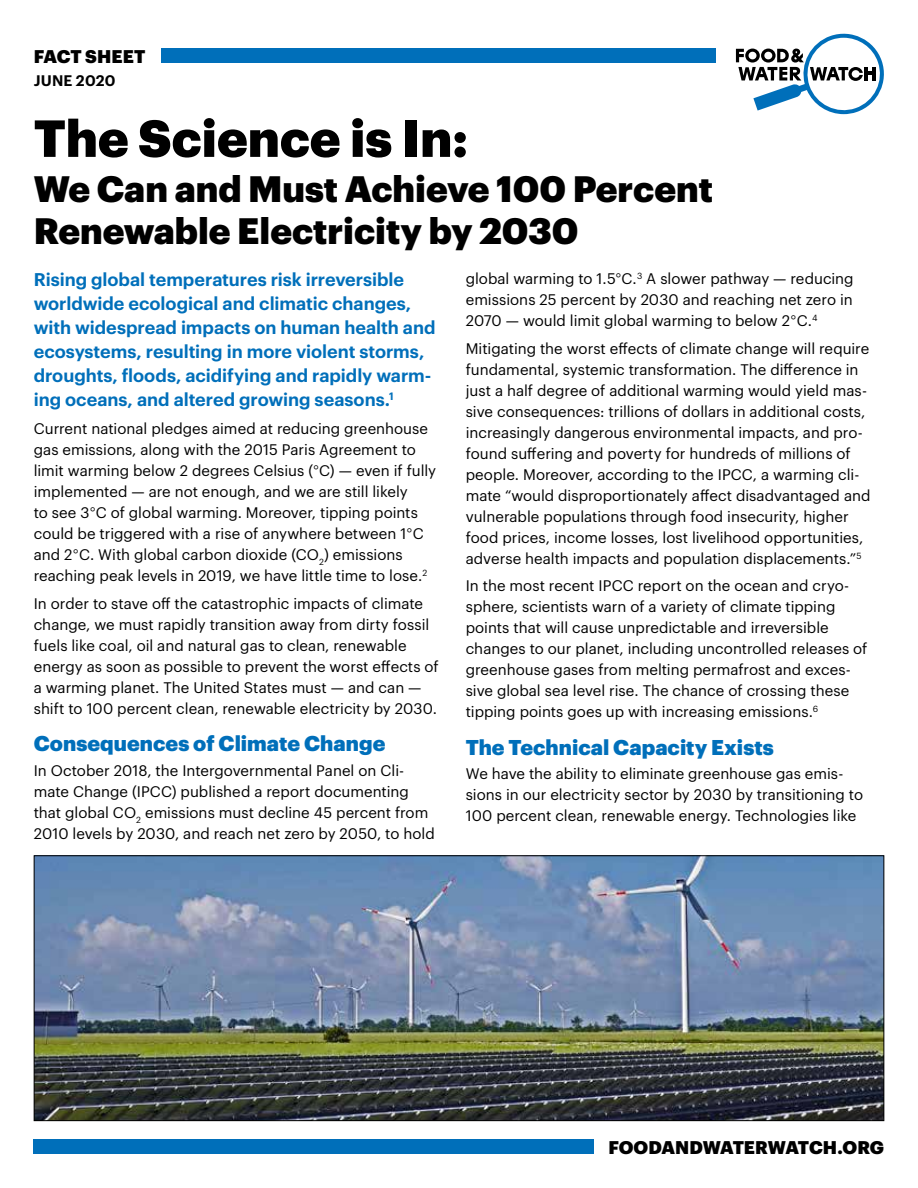
<style>
.page{position:relative;width:918px;height:1188px;background:#fff}
.page>*{position:absolute;margin:0;border:0;box-sizing:border-box;transform-origin:0 0}
.t1{font:900 51px "Graphik";color:#000}
.t2{font:900 36px/42px "Graphik";color:#000}
.t3{font:900 21px "Graphik";letter-spacing:.005em;color:#006fba}
.t4{font:600 18px/24px "Graphik";color:#006fba}
.t5{font:900 18px "Graphik";letter-spacing:-.01em;color:#000}
.t6{font:15px/21px "Graphik";color:#000}
.t7{font:600 15px "Graphik";letter-spacing:.01em;color:#000}
</style>
<div class="page">
<div style="left:161px;top:48px;width:555px;height:15px;background:#006fba"></div>
<svg style="left:736px;top:34px;width:148px;height:80px"></svg>
<div style="left:34px;top:1140px;width:560px;height:14px;background:#006fba"></div>
<img style="left:36px;top:857px;width:846px;height:262px">
<p class="t5" style="left:34px;top:42px;width:113px">FACT SHEET</p>
<p class="t7" style="left:34px;top:69px;width:83px">JUNE 2020</p>
<h1 class="t1" style="left:34px;top:99px;width:436px">The Science is In:</h1>
<h2 class="t2" style="left:34px;top:165px;width:681px">We Can and Must Achieve 100 Percent<br>Renewable Electricity by 2030</h2>
<p class="t4" style="left:34px;top:266px;width:403px">Rising global temperatures risk irreversible worldwide ecological and climatic changes, with widespread impacts on human health and ecosystems, resulting in more violent storms, droughts, floods, acidifying and rapidly warm&shy;ing oceans, and altered growing seasons.<sup>1</sup></p>
<p class="t6" style="left:34px;top:417px;width:404px">Current national pledges aimed at reducing greenhouse gas emissions, along with the 2015 Paris Agreement to limit warming below 2 degrees Celsius ( C) — even if fully implemented — are not enough, and we are still likely<br>to see 3 C of global warming. Moreover, tipping points could be triggered with a rise of anywhere between 1 C and 2 C. With global carbon dioxide (CO<sub>2</sub>) emissions reaching peak levels in 2019, we have little time to lose.<sup>2</sup></p>
<p class="t6" style="left:34px;top:592px;width:406px">In order to stave off the catastrophic impacts of climate change, we must rapidly transition away from dirty fossil fuels like coal, oil and natural gas to clean, renewable energy as soon as possible to prevent the worst effects of a warming planet. The United States must — and can — shift to 100 percent clean, renewable electricity by 2030.</p>
<h3 class="t3" style="left:34px;top:727px;width:353px">Consequences of Climate Change</h3>
<p class="t6" style="left:34px;top:759px;width:403px">In October 2018, the Intergovernmental Panel on Cli&shy;mate Change (IPCC) published a report documenting that global CO<sub>2</sub> emissions must decline 45 percent from 2010 levels by 2030, and reach net zero by 2050, to hold</p>
<p class="t6" style="left:466px;top:267px;width:389px;text-align:justify">global warming to 1.5 C.<sup>3</sup> A slower pathway — reducing emissions 25 percent by 2030 and reaching net zero in 2070 — would limit global warming to below 2 C.<sup>4</sup></p>
<p class="t6" style="left:466px;top:337px;width:406px">Mitigating the worst effects of climate change will require fundamental, systemic transformation. The difference in just a half degree of additional warming would yield mas&shy;sive consequences: trillions of dollars in additional costs, increasingly dangerous environmental impacts, and pro&shy;found suffering and poverty for hundreds of millions of people. Moreover, according to the IPCC, a warming cli&shy;mate “would disproportionately affect disadvantaged and vulnerable populations through food insecurity, higher food prices, income losses, lost livelihood opportunities, adverse health impacts and population displacements.”<sup>5</sup></p>
<p class="t6" style="left:466px;top:574px;width:403px">In the most recent IPCC report on the ocean and cryo&shy;sphere, scientists warn of a variety of climate tipping points that will cause unpredictable and irreversible changes to our planet, including uncontrolled releases of greenhouse gases from melting permafrost and exces&shy;sive global sea level rise. The chance of crossing these tipping points goes up with increasing emissions.<sup>6</sup></p>
<h3 class="t3" style="left:466px;top:731px;width:310px">The Technical Capacity Exists</h3>
<p class="t6" style="left:466px;top:762px;width:399px">We have the ability to eliminate greenhouse gas emis&shy;sions in our electricity sector by 2030 by transitioning to<br>100 percent clean, renewable energy. Technologies like</p>
<p class="t5" style="left:608px;top:1134px;width:277px">FOODANDWATERWATCH.ORG</p>
</div>
